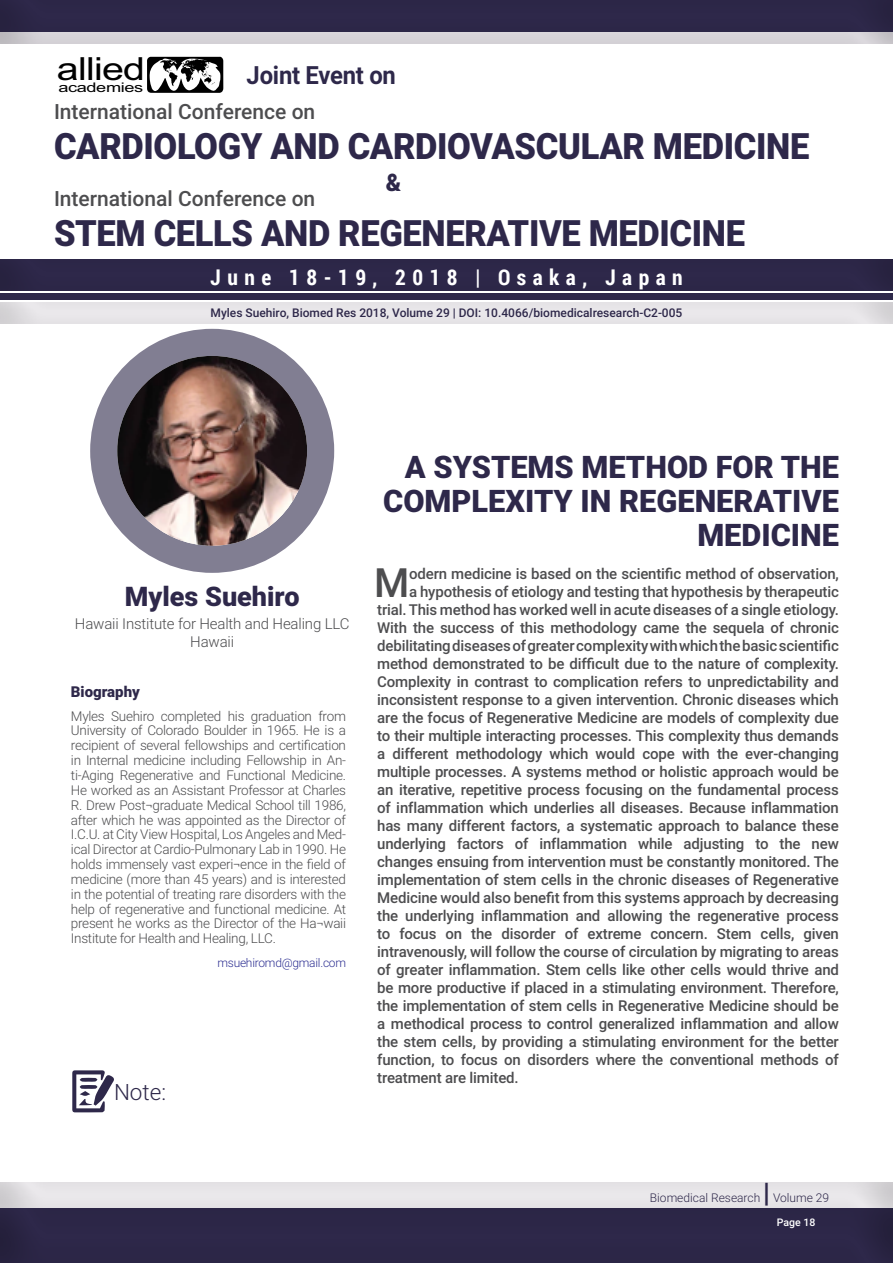
<style>
.page{position:relative;width:893px;height:1263px;background:#fff}
.page>*{position:absolute;margin:0;border:0;box-sizing:border-box;transform-origin:0 0}
.t1{font:500 40.35px "Roboto";color:#4d4d4f}
.t2{font:900 36.3px "Roboto";letter-spacing:-.01em;color:#2e284a;scale:.95 1}
.t3{font:31.8px "Arial";letter-spacing:-.02em;color:#000;scale:1.24 1}
.t4{font:900 31.05px/34.2px "Roboto";color:#2e284a;text-align:right}
.t5{font:900 27px "Roboto";color:#2e284a}
.t6{font:700 25.05px "Roboto";letter-spacing:-.01em;color:#2e284a;scale:.95 1}
.t7{font:900 24.15px "Roboto";color:#2e284a;scale:.95 1}
.t8{font:300 22.5px "Roboto";color:#2e284a}
.t9{font:700 21.6px "Roboto Condensed";letter-spacing:.3em;color:#fff}
.t10{font:500 21px "Roboto";color:#4d4d4f}
.t11{font:500 15px "Roboto";letter-spacing:-.01em;color:#4d4d4f}
.t12{font:300 15px/18px "Roboto";letter-spacing:-.01em;color:#4d4d4f;text-align:center}
.t13{font:900 15px "Roboto";color:#2e284a}
.t14{font:300 13.5px/14.9px "Roboto";letter-spacing:-.02em;color:#4d4d4f;text-align:justify}
.t15{font:13.35px "Arial";letter-spacing:-.02em;color:#000;scale:1.36 1}
.t16{font:500 12px "Roboto";color:#2e284a}
.t17{font:300 12px "Roboto";color:#2e284a}
.t18{font:300 12px "Roboto";letter-spacing:-.02em;color:#2e3092}
.t19{font:500 10.5px "Roboto";color:#fff}
</style>
<div class="page">
<div style="left:0;top:3px;width:893px;height:43px;background:#000;opacity:.5"></div>
<div style="left:0;top:1173px;width:893px;height:38px;background:#000;opacity:.5"></div>
<svg style="left:147px;top:57px;width:76px;height:36px"></svg>
<div style="left:0;top:1198px;width:893px;height:65px;background:#000;opacity:.5"></div>
<div style="left:0;top:249px;width:893px;height:43px;background:#000;opacity:.5"></div>
<div style="left:0;top:0;width:893px;height:34px;background:#2d2748"></div>
<svg style="left:72px;top:1070px;width:42px;height:42px"></svg>
<div style="left:90px;top:329px;width:244px;height:244px;background:#817e92;border-radius:50%"></div>
<img style="left:117px;top:356px;width:190px;height:190px;border-radius:95px">
<div style="left:0;top:292px;width:893px;height:33px;background:#000;opacity:.5"></div>
<h3 class="t3" style="left:57px;top:48px;width:73px">allied</h3>
<p class="t15" style="left:58px;top:79px;width:64px">academies</p>
<h3 class="t6" style="left:247px;top:58px;width:159px">Joint Event on</h3>
<h3 class="t10" style="left:54px;top:97px;width:263px">International Conference on</h3>
<h2 class="t2" style="left:54px;top:121px;width:796px">CARDIOLOGY AND CARDIOVASCULAR MEDICINE</h2>
<h3 class="t10" style="left:54px;top:184px;width:263px">International Conference on</h3>
<h3 class="t7" style="left:386px;top:165px;width:18px">&amp;</h3>
<h2 class="t2" style="left:54px;top:207px;width:729px">STEM CELLS AND REGENERATIVE MEDICINE</h2>
<h3 class="t9" style="left:210px;top:262px;width:474px">June 18-19, 2018 | Osaka, Japan</h3>
<p class="t16" style="left:211px;top:304px;width:473px">Myles Suehiro, Biomed Res 2018, Volume 29 | DOI: 10.4066/biomedicalresearch-C2-005</p>
<h3 class="t5" style="left:125px;top:578px;width:176px">Myles Suehiro</h3>
<p class="t12" style="left:75px;top:614px;width:276px">Hawaii Institute for Health and Healing LLC<br>Hawaii</p>
<p class="t13" style="left:71px;top:681px;width:70px">Biography</p>
<p class="t14" style="left:71px;top:708px;width:277px">Myles Suehiro completed his graduation from University of Colorado Boulder in 1965. He is a recipient of several fellowships and certification in Internal medicine including Fellowship in An&shy;ti-Aging Regenerative and Functional Medicine.<br>He worked as an Assistant Professor at Charles R. Drew Post¬graduate Medical School till 1986, after which he was appointed as the Director of I.C.U. at City View Hospital, Los Angeles and Med&shy;ical Director at Cardio-Pulmonary Lab in 1990. He holds immensely vast experi¬ence in the field of medicine (more than 45 years) and is interested in the potential of treating rare disorders with the help of regenerative and functional medicine. At present he works as the Director of the Ha¬waii Institute for Health and Healing, LLC.</p>
<p class="t18" style="left:217px;top:955px;width:130px">msuehiromd@gmail.com</p>
<h3 class="t8" style="left:114px;top:1076px;width:54px">Note:</h3>
<h3 class="t4" style="left:383px;top:449px;width:457px">A SYSTEMS METHOD FOR THE<br>COMPLEXITY IN REGENERATIVE<br>MEDICINE</h3>
<h1 class="t1" style="left:374px;top:555px;width:37px">M</h1>
<p class="t11" style="left:409px;top:563px;width:431px">odern medicine is based on the scientific method of observation,</p>
<p class="t11" style="left:409px;top:581px;width:431px">a hypothesis of etiology and testing that hypothesis by therapeutic</p>
<p class="t11" style="left:377px;top:599px;width:463px">trial. This method has worked well in acute diseases of a single etiology.</p>
<p class="t11" style="left:377px;top:617px;width:463px">With the success of this methodology came the sequela of chronic</p>
<p class="t11" style="left:377px;top:635px;width:463px">debilitating diseases of greater complexity with which the basic scientific</p>
<p class="t11" style="left:377px;top:653px;width:463px">method demonstrated to be difficult due to the nature of complexity.</p>
<p class="t11" style="left:377px;top:671px;width:463px">Complexity in contrast to complication refers to unpredictability and</p>
<p class="t11" style="left:377px;top:689px;width:463px">inconsistent response to a given intervention. Chronic diseases which</p>
<p class="t11" style="left:377px;top:707px;width:463px">are the focus of Regenerative Medicine are models of complexity due</p>
<p class="t11" style="left:377px;top:725px;width:463px">to their multiple interacting processes. This complexity thus demands</p>
<p class="t11" style="left:377px;top:743px;width:463px">a different methodology which would cope with the ever-changing</p>
<p class="t11" style="left:377px;top:761px;width:463px">multiple processes. A systems method or holistic approach would be</p>
<p class="t11" style="left:377px;top:779px;width:463px">an iterative, repetitive process focusing on the fundamental process</p>
<p class="t11" style="left:377px;top:797px;width:463px">of inflammation which underlies all diseases. Because inflammation</p>
<p class="t11" style="left:377px;top:815px;width:463px">has many different factors, a systematic approach to balance these</p>
<p class="t11" style="left:377px;top:833px;width:463px">underlying factors of inflammation while adjusting to the new</p>
<p class="t11" style="left:377px;top:851px;width:463px">changes ensuing from intervention must be constantly monitored. The</p>
<p class="t11" style="left:377px;top:869px;width:463px">implementation of stem cells in the chronic diseases of Regenerative</p>
<p class="t11" style="left:377px;top:887px;width:463px">Medicine would also benefit from this systems approach by decreasing</p>
<p class="t11" style="left:377px;top:905px;width:463px">the underlying inflammation and allowing the regenerative process</p>
<p class="t11" style="left:377px;top:923px;width:463px">to focus on the disorder of extreme concern. Stem cells, given</p>
<p class="t11" style="left:377px;top:941px;width:463px">intravenously, will follow the course of circulation by migrating to areas</p>
<p class="t11" style="left:377px;top:959px;width:463px">of greater inflammation. Stem cells like other cells would thrive and</p>
<p class="t11" style="left:377px;top:977px;width:463px">be more productive if placed in a stimulating environment. Therefore,</p>
<p class="t11" style="left:377px;top:995px;width:463px">the implementation of stem cells in Regenerative Medicine should be</p>
<p class="t11" style="left:377px;top:1013px;width:463px">a methodical process to control generalized inflammation and allow</p>
<p class="t11" style="left:377px;top:1031px;width:463px">the stem cells, by providing a stimulating environment for the better</p>
<p class="t11" style="left:377px;top:1049px;width:463px">function, to focus on disorders where the conventional methods of</p>
<p class="t11" style="left:377px;top:1067px;width:143px">treatment are limited.</p>
<p class="t17" style="left:650px;top:1189px;width:112px">Biomedical Research</p>
<h3 class="t5" style="left:763px;top:1174px;width:8px">|</h3>
<p class="t17" style="left:773px;top:1189px;width:58px">Volume 29</p>
<p class="t19" style="left:777px;top:1215px;width:40px">Page 18</p>
</div>
